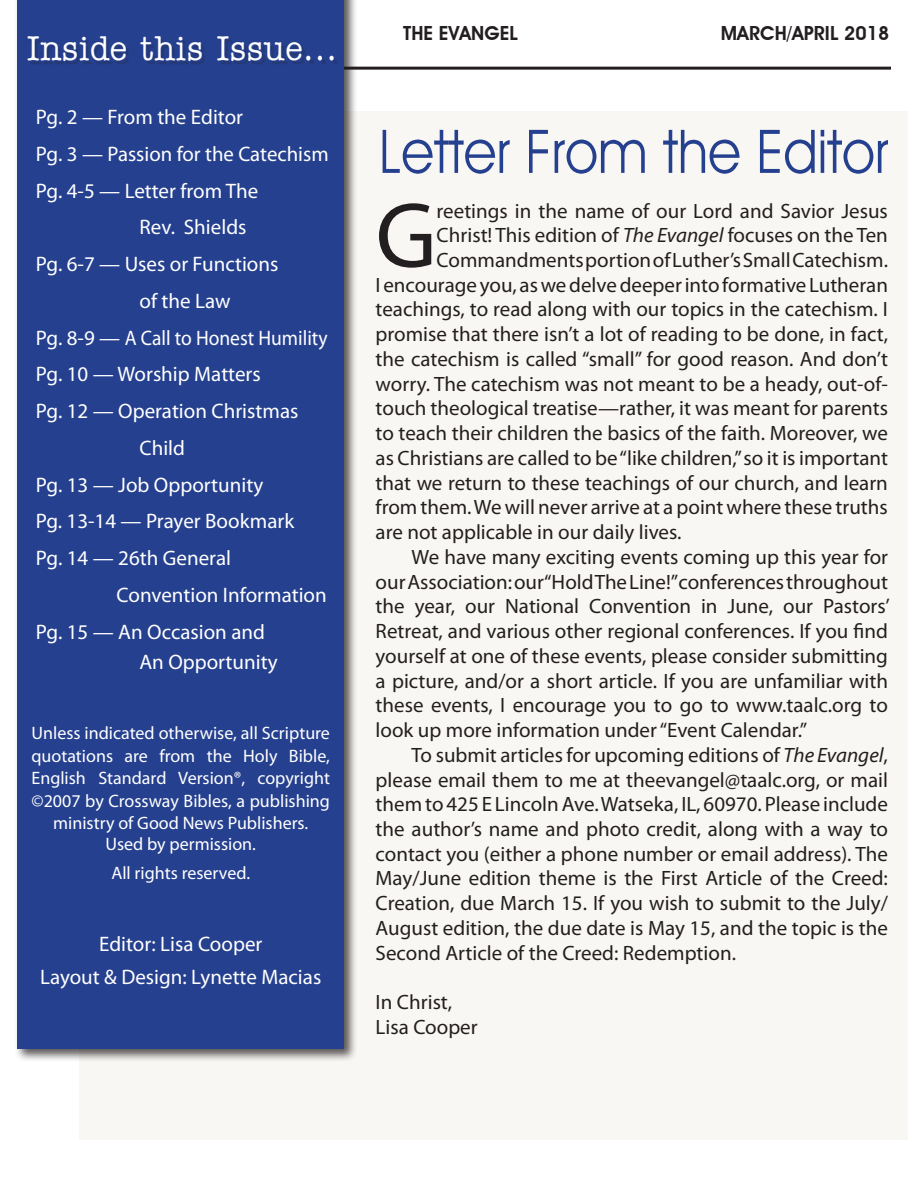
<style>
.page{position:relative;width:918px;height:1188px;background:#fff}
.page>*{position:absolute;margin:0;border:0;box-sizing:border-box;transform-origin:0 0}
.t1{font:93.45px "Myriad Pro";color:#231f20}
.t2{font:61.05px "Advantage";color:#25408f;scale:.89 1}
.t3{font:34.65px "Memo Normal";letter-spacing:.02em;color:#fff;scale:.92 1}
.t4{font:21px/33.8px "Myriad Pro";color:#fff;text-align:center}
.t5{font:20.85px/24.8px "Myriad Pro";color:#231f20}
.t6{font:600 19.5px "Advantage";color:#231f20}
.t7{font:18px/22.2px "Myriad Pro";color:#fff;text-align:center}
.s1{font-style:italic}
</style>
<div class="page">
<div style="left:79px;top:111px;width:829px;height:1029px;background:#f9f7f3"></div>
<hr style="left:32px;top:67px;width:859px;height:3px;background:#231f20">
<div style="left:14px;top:0;width:350px;height:1068px;background:#231f20;opacity:.75"></div>
<div style="left:17px;top:0;width:327px;height:1048px;background:#25408f"></div>
<div style="left:30px;top:39px;width:361px;height:74px;background:#231f20;opacity:.22"></div>
<svg style="left:338px;top:0;width:23px;height:1018px"></svg>
<h3 class="t3" style="left:27px;top:26px;width:338px">Inside this Issue...</h3>
<p class="t4" style="left:36px;top:100px;width:209px">Pg. 2 — From the Editor</p>
<p class="t4" style="left:36px;top:137px;width:294px">Pg. 3 — Passion for the Catechism</p>
<p class="t4" style="left:36px;top:173px;width:224px">Pg. 4-5 — Letter from The</p>
<p class="t4" style="left:140px;top:210px;width:108px">Rev. Shields</p>
<p class="t4" style="left:36px;top:247px;width:244px">Pg. 6-7 — Uses or Functions</p>
<p class="t4" style="left:140px;top:284px;width:93px">of the Law</p>
<p class="t4" style="left:36px;top:320px;width:293px">Pg. 8-9 — A Call to Honest Humility</p>
<p class="t4" style="left:36px;top:357px;width:226px">Pg. 10 — Worship Matters</p>
<p class="t4" style="left:36px;top:394px;width:264px">Pg. 12 — Operation Christmas</p>
<p class="t4" style="left:140px;top:431px;width:47px">Child</p>
<p class="t4" style="left:36px;top:467px;width:229px">Pg. 13 — Job Opportunity</p>
<p class="t4" style="left:36px;top:504px;width:260px">Pg. 13-14 — Prayer Bookmark</p>
<p class="t4" style="left:36px;top:541px;width:197px">Pg. 14 — 26th General</p>
<p class="t4" style="left:117px;top:578px;width:212px">Convention Information</p>
<p class="t4" style="left:36px;top:614px;width:231px">Pg. 15 — An Occasion and</p>
<p class="t4" style="left:139px;top:644px;width:140px">An Opportunity</p>
<p class="t7" style="left:32px;top:722px;width:300px">Unless indicated otherwise, all Scripture quotations are from the Holy Bible, English Standard Version®, copyright ©2007 by Crossway Bibles, a publishing ministry of Good News Publishers.<br>Used by permission.</p>
<p class="t7" style="left:111px;top:862px;width:140px">All rights reserved.</p>
<p class="t4" style="left:40px;top:926px;width:283px">Editor: Lisa Cooper<br>Layout &amp; Design: Lynette Macias</p>
<p class="t6" style="left:403px;top:21px;width:116px">THE EVANGEL</p>
<p class="t6" style="left:721px;top:21px;width:170px">MARCH/APRIL 2018</p>
<h2 class="t2" style="left:379px;top:115px;width:574px">Letter From the Editor</h2>
<h1 class="t1" style="left:376px;top:178px;width:63px">G</h1>
<p class="t5" style="left:437px;top:198px;width:453px">reetings in the name of our Lord and Savior Jesus</p>
<p class="t5" style="left:437px;top:223px;width:453px">Christ! This edition of <span class="s1">The Evangel</span> focuses on the Ten</p>
<p class="t5" style="left:437px;top:247px;width:453px">Commandments portion of Luther’s Small Catechism.</p>
<p class="t5" style="left:376px;top:272px;width:514px">I encourage you, as we delve deeper into formative Lutheran</p>
<p class="t5" style="left:376px;top:297px;width:514px">teachings, to read along with our topics in the catechism. I</p>
<p class="t5" style="left:376px;top:322px;width:514px">promise that there isn’t a lot of reading to be done, in fact,</p>
<p class="t5" style="left:376px;top:346px;width:514px">the catechism is called “small” for good reason. And don’t</p>
<p class="t5" style="left:376px;top:371px;width:514px">worry. The catechism was not meant to be a heady, out-of-</p>
<p class="t5" style="left:376px;top:396px;width:514px">touch theological treatise—rather, it was meant for parents</p>
<p class="t5" style="left:376px;top:420px;width:514px">to teach their children the basics of the faith. Moreover, we</p>
<p class="t5" style="left:376px;top:445px;width:514px">as Christians are called to be “like children,” so it is important</p>
<p class="t5" style="left:376px;top:470px;width:514px">that we return to these teachings of our church, and learn</p>
<p class="t5" style="left:376px;top:495px;width:514px">from them. We will never arrive at a point where these truths</p>
<p class="t5" style="left:376px;top:519px;width:307px">are not applicable in our daily lives.</p>
<p class="t5" style="left:412px;top:544px;width:478px">We have many exciting events coming up this year for</p>
<p class="t5" style="left:376px;top:569px;width:514px">our Association: our “Hold The Line!” conferences throughout</p>
<p class="t5" style="left:376px;top:594px;width:516px">the year, our National Convention in June, our Pastors’</p>
<p class="t5" style="left:376px;top:618px;width:514px">Retreat, and various other regional conferences. If you find</p>
<p class="t5" style="left:376px;top:643px;width:514px">yourself at one of these events, please consider submitting</p>
<p class="t5" style="left:376px;top:668px;width:514px">a picture, and/or a short article. If you are unfamiliar with</p>
<p class="t5" style="left:376px;top:693px;width:514px">these events, I encourage you to go to www.taalc.org to</p>
<p class="t5" style="left:376px;top:717px;width:433px">look up more information under “Event Calendar.”</p>
<p class="t5" style="left:412px;top:742px;width:478px">To submit articles for upcoming editions of <span class="s1">The Evangel</span>,</p>
<p class="t5" style="left:376px;top:767px;width:514px">please email them to me at theevangel@taalc.org, or mail</p>
<p class="t5" style="left:376px;top:792px;width:514px">them to 425 E Lincoln Ave. Watseka, IL, 60970. Please include</p>
<p class="t5" style="left:376px;top:816px;width:514px">the author’s name and photo credit, along with a way to</p>
<p class="t5" style="left:376px;top:841px;width:514px">contact you (either a phone number or email address). The</p>
<p class="t5" style="left:376px;top:866px;width:514px">May/June edition theme is the First Article of the Creed:</p>
<p class="t5" style="left:376px;top:891px;width:514px">Creation, due March 15. If you wish to submit to the July/</p>
<p class="t5" style="left:376px;top:915px;width:514px">August edition, the due date is May 15, and the topic is the</p>
<p class="t5" style="left:376px;top:940px;width:362px">Second Article of the Creed: Redemption.</p>
<p class="t5" style="left:376px;top:990px;width:104px">In Christ,<br>Lisa Cooper</p>
</div>
